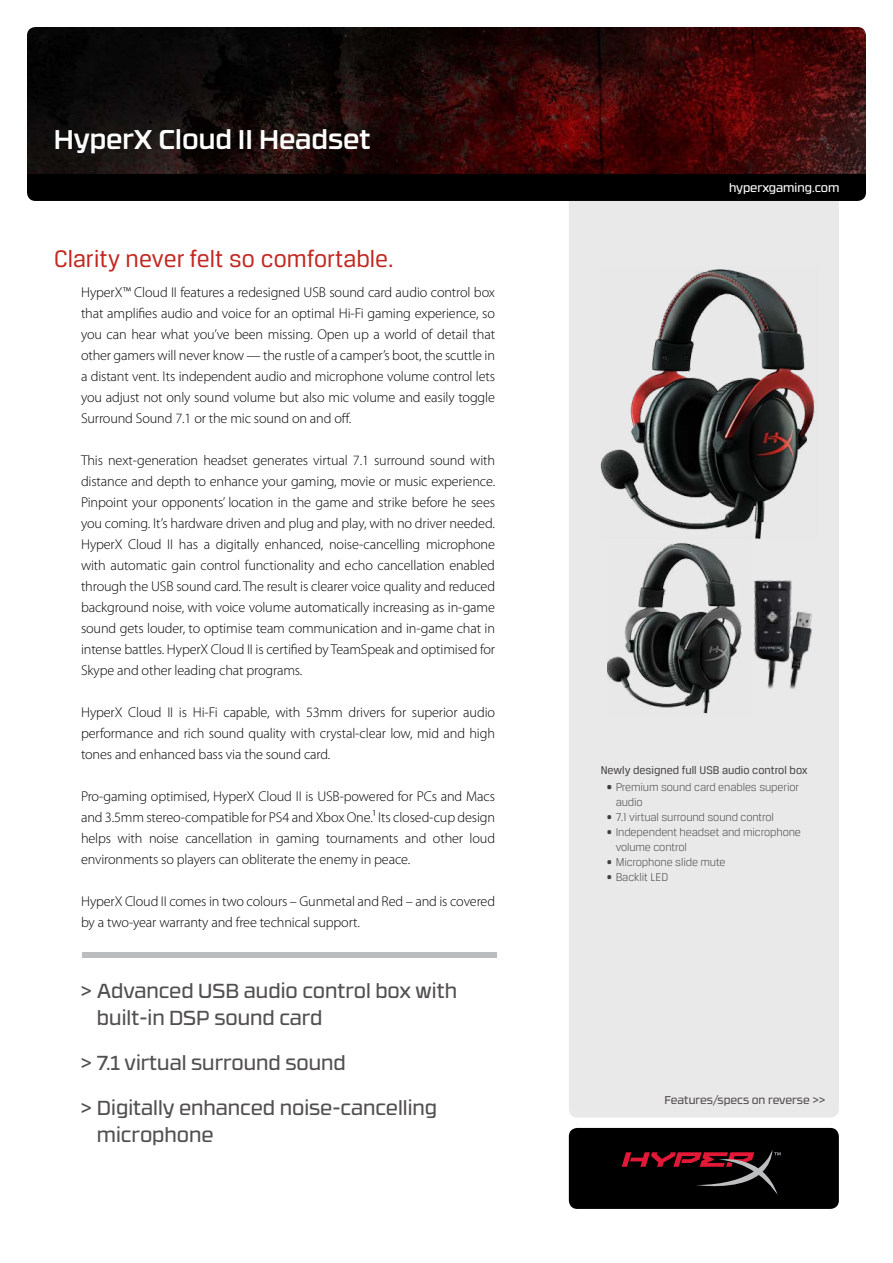
<style>
.page{position:relative;width:893px;height:1263px;background:#fff}
.page>*{position:absolute;margin:0;border:0;box-sizing:border-box;transform-origin:0 0}
.t1{font:500 27px "RB No 3.1";color:#fff}
.t2{font:25.5px "Breuer Text";color:#c22821}
.t3{font:20.25px/27px "RB No 3.1";color:#525051}
.t4{font:300 14.25px/21px "Myriad Pro";letter-spacing:-.01em;color:#000;text-align:justify}
.t5{font:300 12px/15px "Breuer Text";letter-spacing:-.01em;color:#413f40}
.t6{font:12px "Breuer Text";color:#413f40}
.t7{font:12px "RB No 3.1";color:#fff}
.t8{font:11.25px "RB No 3.1";color:#525051}
.s1{font-size:19.5px}
.s2{font-weight:400}
</style>
<div class="page">
<div style="left:569px;top:201px;width:270px;height:916px;background:#eae9ea"></div>
<div style="left:569px;top:1128px;width:270px;height:81px;background:#000;border-radius:8px"></div>
<img style="left:27px;top:27px;width:839px;height:147px">
<div style="left:27px;top:174px;width:839px;height:27px;background:#000"></div>
<svg style="left:622px;top:1150px;width:159px;height:45px"></svg>
<div style="left:82px;top:952px;width:414px;height:6px;background:#babcbe"></div>
<img style="left:607px;top:538px;width:126px;height:179px">
<img style="left:598px;top:266px;width:220px;height:272px">
<img style="left:733px;top:533px;width:106px;height:201px">
<h1 class="t1" style="left:54px;top:118px;width:319px">HyperX Cloud II Headset</h1>
<h2 class="t2" style="left:54px;top:245px;width:341px">Clarity never felt so comfortable.</h2>
<p class="t4" style="left:81px;top:282px;width:416px">HyperX™ Cloud II features a redesigned USB sound card audio control box that amplifies audio and voice for an optimal Hi-Fi gaming experience, so you can hear what you’ve been missing. Open up a world of detail that other gamers will never know — the rustle of a camper’s boot, the scuttle in a distant vent. Its independent audio and microphone volume control lets you adjust not only sound volume but also mic volume and easily toggle Surround Sound 7.1 or the mic sound on and off.</p>
<p class="t4" style="left:81px;top:450px;width:416px">This next-generation headset generates virtual 7.1 surround sound with distance and depth to enhance your gaming, movie or music experience.<br>Pinpoint your opponents’ location in the game and strike before he sees you coming. It’s hardware driven and plug and play, with no driver needed.<br>HyperX Cloud II has a digitally enhanced, noise-cancelling microphone with automatic gain control functionality and echo cancellation enabled through the USB sound card. The result is clearer voice quality and reduced background noise, with voice volume automatically increasing as in-game sound gets louder, to optimise team communication and in-game chat in intense battles. HyperX Cloud II is certified by TeamSpeak and optimised for Skype and other leading chat programs.</p>
<p class="t4" style="left:81px;top:702px;width:416px">HyperX Cloud II is Hi-Fi capable, with 53mm drivers for superior audio performance and rich sound quality with crystal-clear low, mid and high tones and enhanced bass via the sound card.</p>
<p class="t4" style="left:81px;top:786px;width:416px">Pro-gaming optimised, HyperX Cloud II is USB-powered for PCs and Macs and 3.5mm stereo-compatible for PS4 and Xbox One.¹ Its closed-cup design helps with noise cancellation in gaming tournaments and other loud environments so players can obliterate the enemy in peace.</p>
<p class="t4" style="left:81px;top:891px;width:416px">HyperX Cloud II comes in two colours – Gunmetal and Red – and is covered by a two-year warranty and free technical support.</p>
<h3 class="t3" style="left:97px;top:976px;width:362px;text-indent:-16px"><span class="s1">&gt;</span> Advanced USB audio control box with built-in DSP sound card</h3>
<h3 class="t3" style="left:80px;top:1048px;width:267px"><span class="s1">&gt;</span> 7.1 virtual surround sound</h3>
<h3 class="t3" style="left:97px;top:1093px;width:342px;text-indent:-16px"><span class="s1">&gt;</span> Digitally enhanced noise-cancelling microphone</h3>
<p class="t7" style="left:729px;top:178px;width:112px">hyperxgaming.com</p>
<p class="t6" style="left:601px;top:764px;width:209px">Newly designed full USB audio control box</p>
<p class="t5" style="left:616px;top:779px;width:185px;text-indent:-9px"><span class="s2">•</span> Premium sound card enables superior audio</p>
<p class="t5" style="left:607px;top:809px;width:169px">• 7.1 virtual surround sound control</p>
<p class="t5" style="left:616px;top:824px;width:187px;text-indent:-9px">• Independent headset and microphone volume control</p>
<p class="t5" style="left:607px;top:854px;width:120px">• Microphone slide mute</p>
<p class="t5" style="left:607px;top:869px;width:63px">• Backlit LED</p>
<p class="t8" style="left:665px;top:1092px;width:163px">Features/specs on reverse &gt;&gt;</p>
</div>
